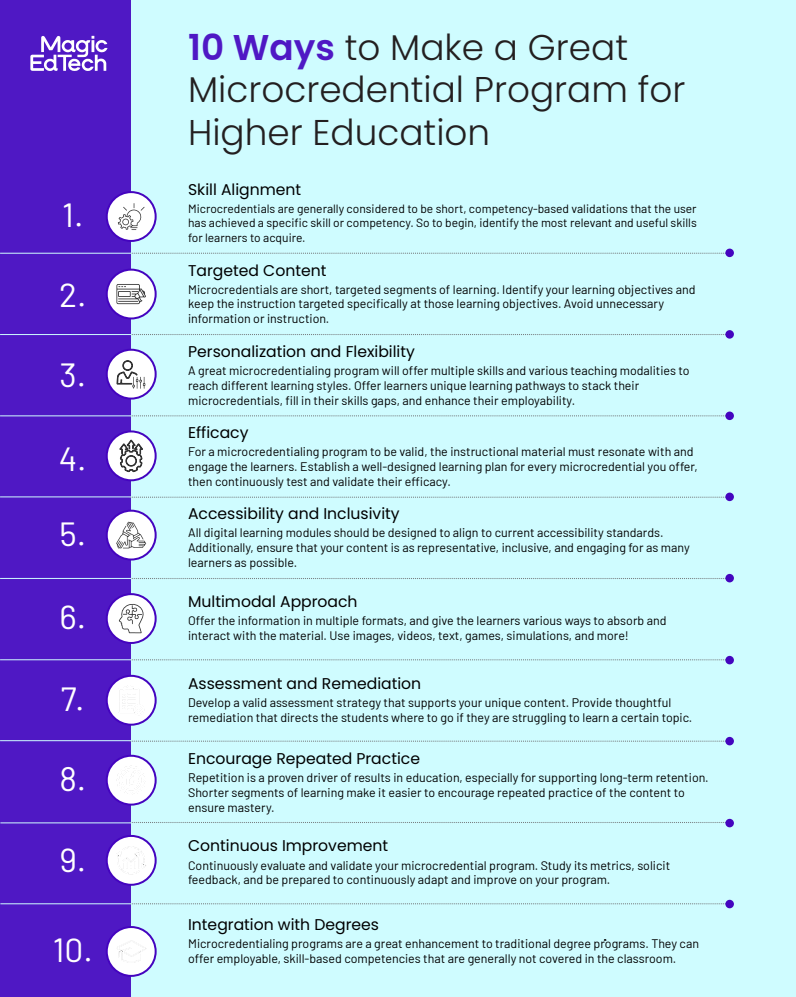
<style>
.page{position:relative;width:796px;height:997px;background:#fff}
.page>*{position:absolute;margin:0;border:0;box-sizing:border-box;transform-origin:0 0}
.t1{font:300 35.8px/43px "Poppins";color:#231f20}
.t2{font:33.52px "Barlow";color:#fff}
.t3{font:15.6px "Poppins";color:#000}
.t4{font:12.4px/14.9px "Barlow";color:#000}
.t5{font:12px/14.4px "Barlow";color:#000;text-align:justify}
.s1{font-weight:600;color:rgb(68 4 191/.92)}
</style>
<div class="page">
<div style="left:0;top:0;width:795px;height:997px;background:#cffcff"></div>
<div style="left:0;top:0;width:130px;height:997px;background:#4f18c4"></div>
<svg style="left:30px;top:36px;width:77px;height:35px"></svg>
<svg style="left:130px;top:822px;width:595px;height:1px"></svg>
<svg style="left:131px;top:903px;width:594px;height:1px"></svg>
<svg style="left:130px;top:741px;width:595px;height:1px"></svg>
<svg style="left:131px;top:659px;width:594px;height:1px"></svg>
<svg style="left:131px;top:578px;width:594px;height:1px"></svg>
<svg style="left:131px;top:497px;width:594px;height:1px"></svg>
<svg style="left:130px;top:415px;width:595px;height:1px"></svg>
<svg style="left:131px;top:334px;width:594px;height:1px"></svg>
<svg style="left:131px;top:253px;width:594px;height:1px"></svg>
<hr style="left:0;top:253px;width:131px;height:1px;background:#cffcff">
<hr style="left:0;top:334px;width:131px;height:1px;background:#cffcff">
<hr style="left:0;top:416px;width:131px;height:1px;background:#cffcff">
<hr style="left:0;top:497px;width:131px;height:1px;background:#cffcff">
<hr style="left:0;top:578px;width:131px;height:1px;background:#cffcff">
<hr style="left:0;top:659px;width:131px;height:1px;background:#cffcff">
<hr style="left:0;top:740px;width:131px;height:1px;background:#cffcff">
<hr style="left:0;top:823px;width:131px;height:1px;background:#cffcff">
<hr style="left:0;top:903px;width:131px;height:1px;background:#cffcff">
<div style="left:107px;top:192px;width:48px;height:49px;background:#fff;border-radius:50%"></div>
<div style="left:106px;top:191px;width:50px;height:51px;border:2px solid #4404bf;border-radius:50%"></div>
<div style="left:107px;top:270px;width:48px;height:48px;background:#fff;border-radius:50%"></div>
<div style="left:106px;top:269px;width:50px;height:50px;border:2px solid #4404bf;border-radius:50%"></div>
<div style="left:107px;top:350px;width:48px;height:49px;background:#fff;border-radius:50%"></div>
<div style="left:106px;top:349px;width:50px;height:51px;border:2px solid #4404bf;border-radius:50%"></div>
<div style="left:107px;top:431px;width:48px;height:49px;background:#fff;border-radius:50%"></div>
<div style="left:106px;top:430px;width:50px;height:51px;border:2px solid #4404bf;border-radius:50%"></div>
<div style="left:107px;top:511px;width:48px;height:49px;background:#fff;border-radius:50%"></div>
<div style="left:106px;top:510px;width:50px;height:51px;border:2px solid #4404bf;border-radius:50%"></div>
<div style="left:107px;top:594px;width:48px;height:49px;background:#fff;border-radius:50%"></div>
<div style="left:106px;top:593px;width:50px;height:51px;border:2px solid #4404bf;border-radius:50%"></div>
<svg style="left:116px;top:522px;width:30px;height:27px"></svg>
<div style="left:107px;top:676px;width:48px;height:49px;background:#fff;border-radius:50%"></div>
<div style="left:106px;top:675px;width:50px;height:51px;border:2px solid #4404bf;border-radius:50%"></div>
<div style="left:107px;top:756px;width:48px;height:49px;background:#fff;border-radius:50%"></div>
<div style="left:106px;top:755px;width:50px;height:51px;border:2px solid #4404bf;border-radius:50%"></div>
<div style="left:107px;top:836px;width:48px;height:49px;background:#fff;border-radius:50%"></div>
<div style="left:106px;top:835px;width:50px;height:51px;border:2px solid #4404bf;border-radius:50%"></div>
<div style="left:107px;top:927px;width:48px;height:49px;background:#fff;border-radius:50%"></div>
<div style="left:106px;top:926px;width:50px;height:51px;border:2px solid #4404bf;border-radius:50%"></div>
<svg style="left:118px;top:203px;width:26px;height:27px"></svg>
<svg style="left:116px;top:284px;width:30px;height:20px"></svg>
<svg style="left:117px;top:360px;width:28px;height:29px"></svg>
<svg style="left:119px;top:440px;width:24px;height:32px"></svg>
<svg style="left:119px;top:604px;width:25px;height:29px"></svg>
<svg style="left:119px;top:688px;width:22px;height:26px"></svg>
<svg style="left:116px;top:765px;width:29px;height:29px"></svg>
<svg style="left:117px;top:846px;width:29px;height:29px"></svg>
<svg style="left:118px;top:940px;width:28px;height:23px"></svg>
<div style="left:725px;top:249px;width:8px;height:8px;background:#4404bf;border-radius:50%"></div>
<div style="left:725px;top:330px;width:8px;height:9px;background:#4404bf;border-radius:50%"></div>
<div style="left:725px;top:412px;width:8px;height:8px;background:#4404bf;border-radius:50%"></div>
<div style="left:725px;top:493px;width:8px;height:8px;background:#4404bf;border-radius:50%"></div>
<div style="left:725px;top:574px;width:8px;height:8px;background:#4404bf;border-radius:50%"></div>
<div style="left:725px;top:656px;width:8px;height:8px;background:#4404bf;border-radius:50%"></div>
<div style="left:725px;top:737px;width:8px;height:8px;background:#4404bf;border-radius:50%"></div>
<div style="left:725px;top:819px;width:8px;height:8px;background:#4404bf;border-radius:50%"></div>
<div style="left:725px;top:900px;width:8px;height:8px;background:#4404bf;border-radius:50%"></div>
<h2 class="t2" style="left:62px;top:191px;width:23px">1.</h2>
<h2 class="t2" style="left:59px;top:271px;width:29px">2.</h2>
<h2 class="t2" style="left:59px;top:350px;width:28px">3.</h2>
<h2 class="t2" style="left:59px;top:434px;width:29px">4.</h2>
<h2 class="t2" style="left:59px;top:509px;width:28px">5.</h2>
<h2 class="t2" style="left:59px;top:593px;width:28px">6.</h2>
<h2 class="t2" style="left:61px;top:675px;width:25px">7.</h2>
<h2 class="t2" style="left:59px;top:755px;width:28px">8.</h2>
<h2 class="t2" style="left:59px;top:835px;width:28px">9.</h2>
<h2 class="t2" style="left:53px;top:926px;width:41px">10.</h2>
<h1 class="t1" style="left:188px;top:26px;width:498px"><span class="s1">10 Ways</span> to Make a Great<br>Microcredential Program for<br>Higher Education</h1>
<p class="t3" style="left:188px;top:181px;width:114px">Skill Alignment</p>
<p class="t5" style="left:188px;top:201px;width:510px">Microcredentials are generally considered to be short, competency-based validations that the user has achieved a specific skill or competency. So to begin, identify the most relevant and useful skills for learners to acquire.</p>
<p class="t3" style="left:188px;top:261px;width:140px">Targeted Content</p>
<p class="t4" style="left:188px;top:281px;width:508px">Microcredentials are short, targeted segments of learning. Identify your learning objectives and keep the instruction targeted specifically at those learning objectives. Avoid unnecessary information or instruction.</p>
<p class="t3" style="left:188px;top:343px;width:228px">Personalization and Flexibility</p>
<p class="t4" style="left:188px;top:362px;width:503px">A great microcredentialing program will offer multiple skills and various teaching modalities to reach different learning styles. Offer learners unique learning pathways to stack their microcredentials, fill in their skills gaps, and enhance their employability.</p>
<p class="t3" style="left:188px;top:423px;width:62px">Efficacy</p>
<p class="t4" style="left:188px;top:443px;width:511px">For a microcredentialing program to be valid, the instructional material must resonate with and engage the learners. Establish a well-designed learning plan for every microcredential you offer, then continuously test and validate their efficacy.</p>
<p class="t3" style="left:188px;top:504px;width:213px">Accessibility and Inclusivity</p>
<p class="t4" style="left:188px;top:524px;width:503px">All digital learning modules should be designed to align to current accessibility standards.<br>Additionally, ensure that your content is as representative, inclusive, and engaging for as many learners as possible.</p>
<p class="t3" style="left:188px;top:593px;width:171px">Multimodal Approach</p>
<p class="t4" style="left:188px;top:612px;width:479px">Offer the information in multiple formats, and give the learners various ways to absorb and interact with the material. Use images, videos, text, games, simulations, and more!</p>
<p class="t3" style="left:188px;top:674px;width:234px">Assessment and Remediation</p>
<p class="t4" style="left:188px;top:694px;width:505px">Develop a valid assessment strategy that supports your unique content. Provide thoughtful remediation that directs the students where to go if they are struggling to learn a certain topic.</p>
<p class="t3" style="left:188px;top:749px;width:233px">Encourage Repeated Practice</p>
<p class="t4" style="left:188px;top:769px;width:521px">Repetition is a proven driver of results in education, especially for supporting long-term retention.<br>Shorter segments of learning make it easier to encourage repeated practice of the content to ensure mastery.</p>
<p class="t3" style="left:188px;top:837px;width:201px">Continuous Improvement</p>
<p class="t4" style="left:188px;top:857px;width:483px">Continuously evaluate and validate your microcredential program. Study its metrics, solicit feedback, and be prepared to continuously adapt and improve on your program.</p>
<p class="t3" style="left:188px;top:915px;width:192px">Integration with Degrees</p>
<p class="t4" style="left:188px;top:935px;width:512px">Microcredentialing programs are a great enhancement to traditional degree programs. They can offer employable, skill-based competencies that are generally not covered in the classroom.</p>
</div>
